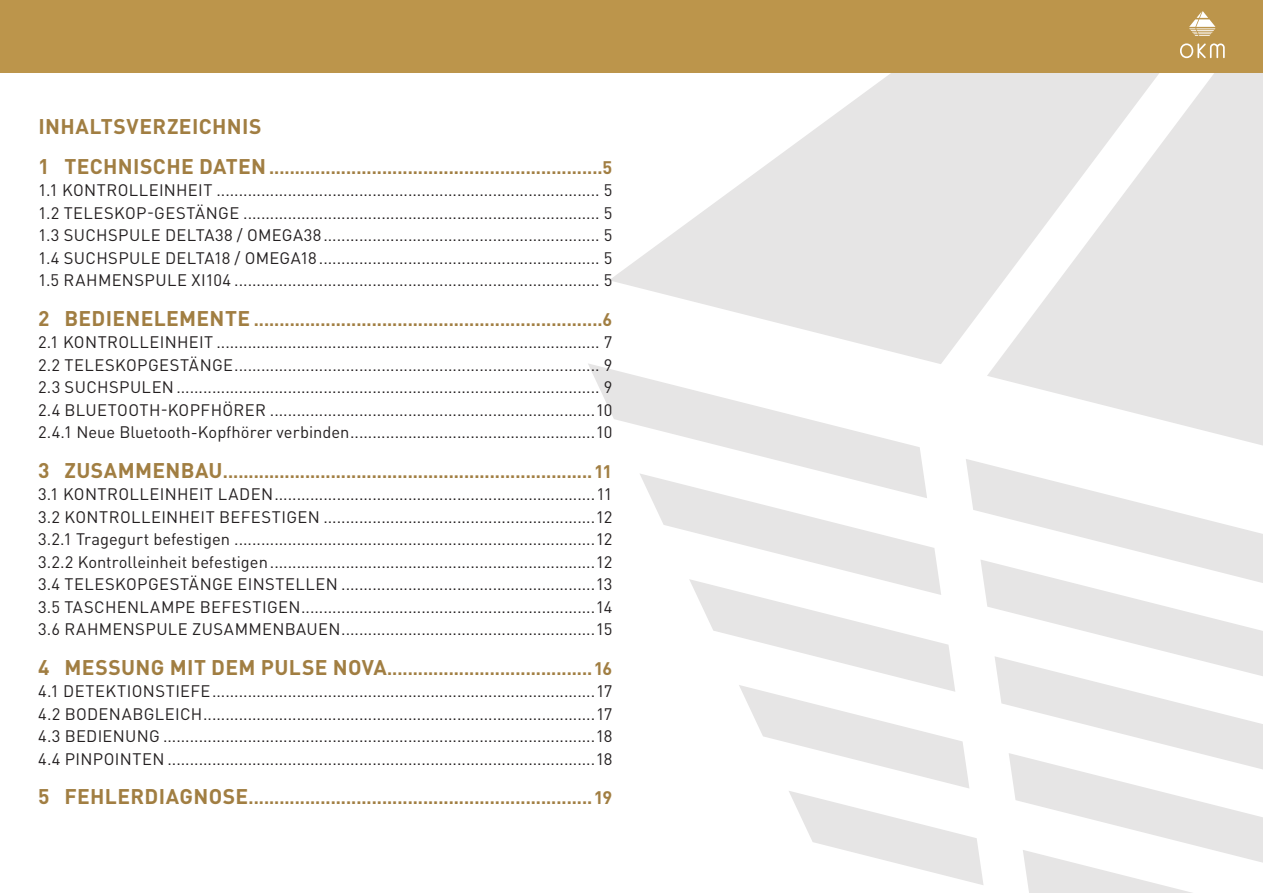
<style>
.page{position:relative;width:1263px;height:893px;background:#fff}
.page>*{position:absolute;margin:0;border:0;box-sizing:border-box;transform-origin:0 0}
.t1{font:700 21px "DIN Pro";letter-spacing:.02em;color:#a17e42}
.t2{font:700 18px "DIN Pro";color:#a17e42}
.t3{font:16.5px/22.5px "DIN Pro";letter-spacing:.02em;color:#231f20;text-align:justify}
.s1{font-size:21px}
</style>
<div class="page">
<svg style="left:588px;top:72px;width:675px;height:821px"></svg>
<div style="left:0;top:0;width:1263px;height:72px;background:#bc954b"></div>
<svg style="left:1180px;top:11px;width:45px;height:48px"></svg>
<p class="t1" style="left:38px;top:109px;width:224px">INHALTSVERZEICHNIS</p>
<p class="t2" style="left:38px;top:152px;width:576px"><span class="s1">1 TECHNISCHE DATEN</span> .................................................................5</p>
<p class="t3" style="left:38px;top:177px;width:576px">1.1 KONTROLLEINHEIT ...................................................................................... 5<br>1.2 TELESKOP-GESTÄNGE ................................................................................ 5<br>1.3 SUCHSPULE DELTA38 / OMEGA38 .............................................................. 5<br>1.4 SUCHSPULE DELTA18 / OMEGA18 ............................................................... 5<br>1.5 RAHMENSPULE XI104 .................................................................................. 5</p>
<p class="t2" style="left:38px;top:304px;width:576px"><span class="s1">2 BEDIENELEMENTE</span> ....................................................................6</p>
<p class="t3" style="left:38px;top:329px;width:576px">2.1 KONTROLLEINHEIT ...................................................................................... 7<br>2.2 TELESKOPGESTÄNGE .................................................................................. 9<br>2.3 SUCHSPULEN ............................................................................................... 9<br>2.4 BLUETOOTH-KOPFHÖRER .........................................................................10<br>2.4.1 Neue Bluetooth-Kopfhörer verbinden .......................................................10</p>
<p class="t2" style="left:38px;top:456px;width:576px"><span class="s1">3 ZUSAMMENBAU</span> ........................................................................11</p>
<p class="t3" style="left:38px;top:481px;width:576px">3.1 KONTROLLEINHEIT LADEN ........................................................................11<br>3.2 KONTROLLEINHEIT BEFESTIGEN .............................................................12<br>3.2.1 Tragegurt befestigen .................................................................................12<br>3.2.2 Kontrolleinheit befestigen .........................................................................12<br>3.4 TELESKOPGESTÄNGE EINSTELLEN .........................................................13<br>3.5 TASCHENLAMPE BEFESTIGEN ..................................................................14<br>3.6 RAHMENSPULE ZUSAMMENBAUEN .........................................................15</p>
<p class="t2" style="left:38px;top:653px;width:576px"><span class="s1">4 MESSUNG MIT DEM PULSE NOVA</span>........................................16</p>
<p class="t3" style="left:38px;top:678px;width:576px">4.1 DETEKTIONSTIEFE ......................................................................................17<br>4.2 BODENABGLEICH ........................................................................................17<br>4.3 BEDIENUNG .................................................................................................18<br>4.4 PINPOINTEN ................................................................................................18</p>
<p class="t2" style="left:38px;top:783px;width:576px"><span class="s1">5 FEHLERDIAGNOSE</span> ...................................................................19</p>
</div>
